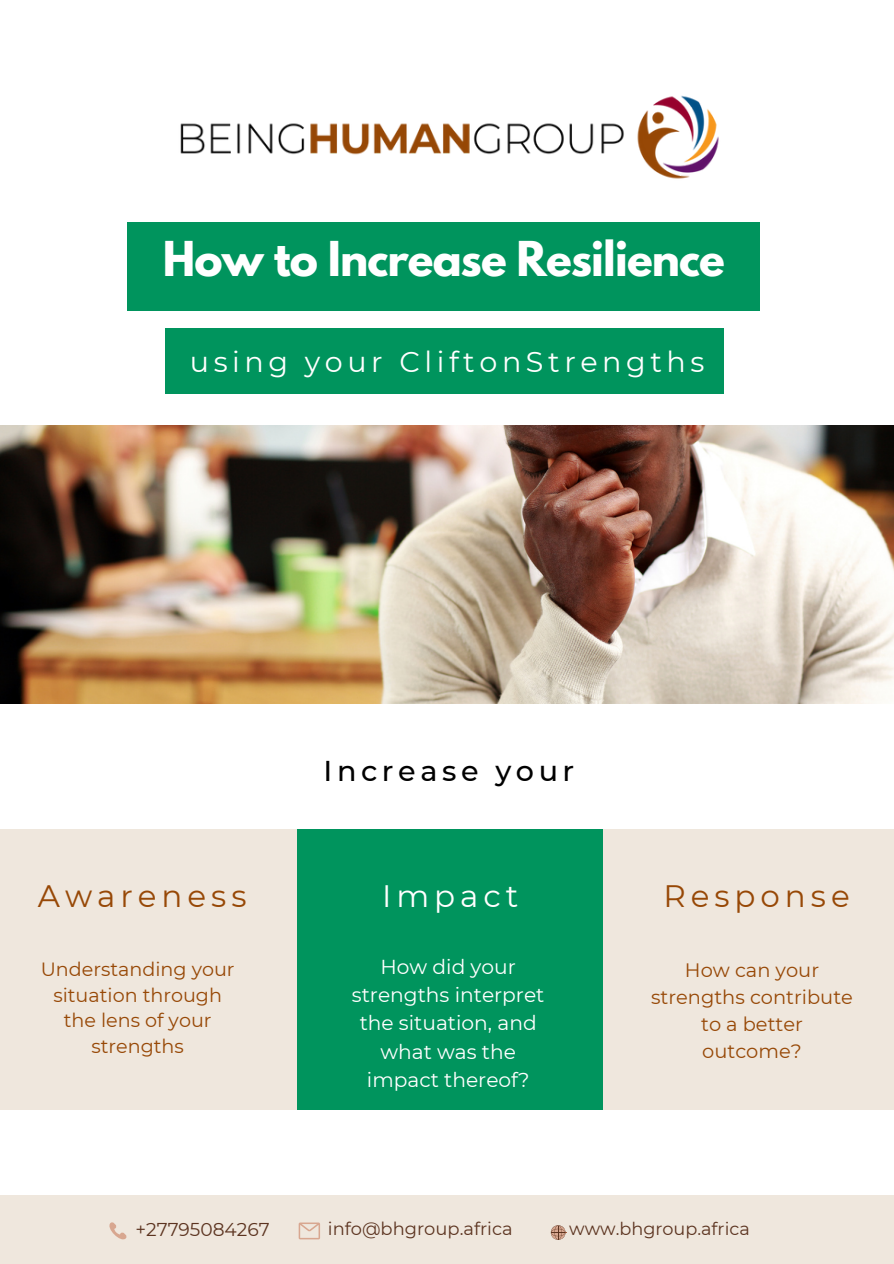
<style>
.page{position:relative;width:894px;height:1264px;background:#fff}
.page>*{position:absolute;margin:0;border:0;box-sizing:border-box;transform-origin:0 0}
.t1{font:700 42.6px "League Spartan";letter-spacing:-.02em;color:#fff}
.t2{font:30.9px "Montserrat";letter-spacing:.16em;color:#974806}
.t3{font:30.9px "Montserrat";letter-spacing:.16em;color:#fff}
.t4{font:28.65px "Montserrat";letter-spacing:.16em;color:#fff}
.t5{font:500 28.65px "Montserrat";letter-spacing:.16em;color:#000}
.t6{font:20.25px/28.2px "Montserrat";color:#fff;text-align:center}
.t7{font:19.35px/27px "Montserrat";color:#974806;text-align:center}
.t8{font:19.2px/26px "Montserrat";color:#974806;text-align:center}
.t9{font:18.6px "Montserrat";color:#5c3420}
.t10{font:17.85px "Montserrat";color:#5c3420}
.t11{font:17.7px "Montserrat";color:#5c3420}
</style>
<div class="page">
<img style="left:0;top:425px;width:893px;height:279px">
<div style="left:0;top:1194px;width:893px;height:69px;background:#efe7dd"></div>
<svg style="left:109px;top:1222px;width:18px;height:18px"></svg>
<svg style="left:298px;top:1222px;width:22px;height:17px"></svg>
<svg style="left:550px;top:1225px;width:15px;height:14px"></svg>
<div style="left:284px;top:829px;width:330px;height:280px;background:#00945d"></div>
<div style="left:603px;top:829px;width:290px;height:280px;background:#efe7dd"></div>
<div style="left:0;top:829px;width:296px;height:280px;background:#efe7dd"></div>
<img style="left:180px;top:95px;width:539px;height:84px">
<div style="left:127px;top:222px;width:632px;height:89px;background:#00945d"></div>
<div style="left:165px;top:329px;width:558px;height:65px;background:#00945d"></div>
<p class="t1" style="left:163px;top:238px;width:563px">How to Increase Resilience</p>
<p class="t4" style="left:190px;top:344px;width:516px">using your CliftonStrengths</p>
<p class="t2" style="left:38px;top:877px;width:210px">Awareness</p>
<p class="t5" style="left:323px;top:753px;width:252px">Increase your</p>
<p class="t3" style="left:382px;top:877px;width:138px">Impact</p>
<p class="t2" style="left:663px;top:877px;width:188px">Response</p>
<p class="t8" style="left:41px;top:955px;width:195px">Understanding your situation through the lens of your strengths</p>
<p class="t6" style="left:352px;top:952px;width:194px">How did your strengths interpret the situation, and what was the impact thereof?</p>
<p class="t7" style="left:651px;top:956px;width:203px">How can your strengths contribute to a better outcome?</p>
<p class="t9" style="left:135px;top:1218px;width:136px">+27795084267</p>
<p class="t10" style="left:328px;top:1217px;width:186px">info@bhgroup.africa</p>
<p class="t11" style="left:569px;top:1218px;width:182px">www.bhgroup.africa</p>
</div>
